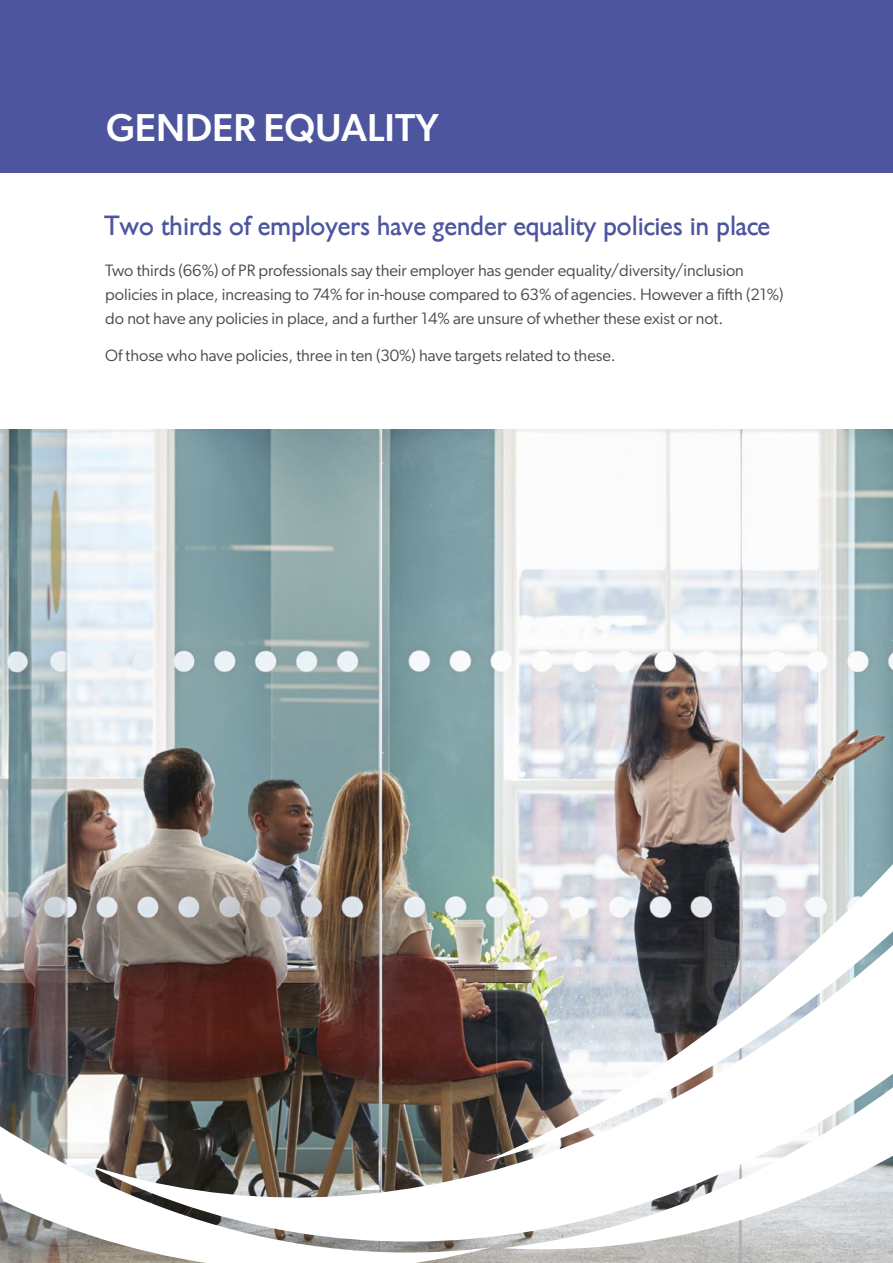
<style>
.page{position:relative;width:893px;height:1263px;background:#fff}
.page>*{position:absolute;margin:0;border:0;box-sizing:border-box;transform-origin:0 0}
.t1{font:500 39px "Gibson";color:#fff}
.t2{font:27px "Gibson";color:#4c559e}
.t3{font:16.5px/24px "Gibson";letter-spacing:-.005em;color:#484848}
</style>
<div class="page">
<div style="left:0;top:0;width:893px;height:173px;background:#4c559e"></div>
<img style="left:0;top:429px;width:893px;height:673px">
<img style="left:87px;top:872px;width:806px;height:391px">
<svg style="left:0;top:1102px;width:491px;height:161px"></svg>
<svg style="left:502px;top:1161px;width:391px;height:98px"></svg>
<svg style="left:485px;top:807px;width:408px;height:354px"></svg>
<h1 class="t1" style="left:106px;top:104px;width:334px">GENDER EQUALITY</h1>
<h2 class="t2" style="left:105px;top:210px;width:667px">Two thirds of employers have gender equality policies in place</h2>
<p class="t3" style="left:105px;top:258px;width:680px">Two thirds (66%) of PR professionals say their employer has gender equality/diversity/inclusion policies in place, increasing to 74% for in-house compared to 63% of agencies. However a fifth (21%) do not have any policies in place, and a further 14% are unsure of whether these exist or not.</p>
<p class="t3" style="left:105px;top:343px;width:512px">Of those who have policies, three in ten (30%) have targets related to these.</p>
</div>
